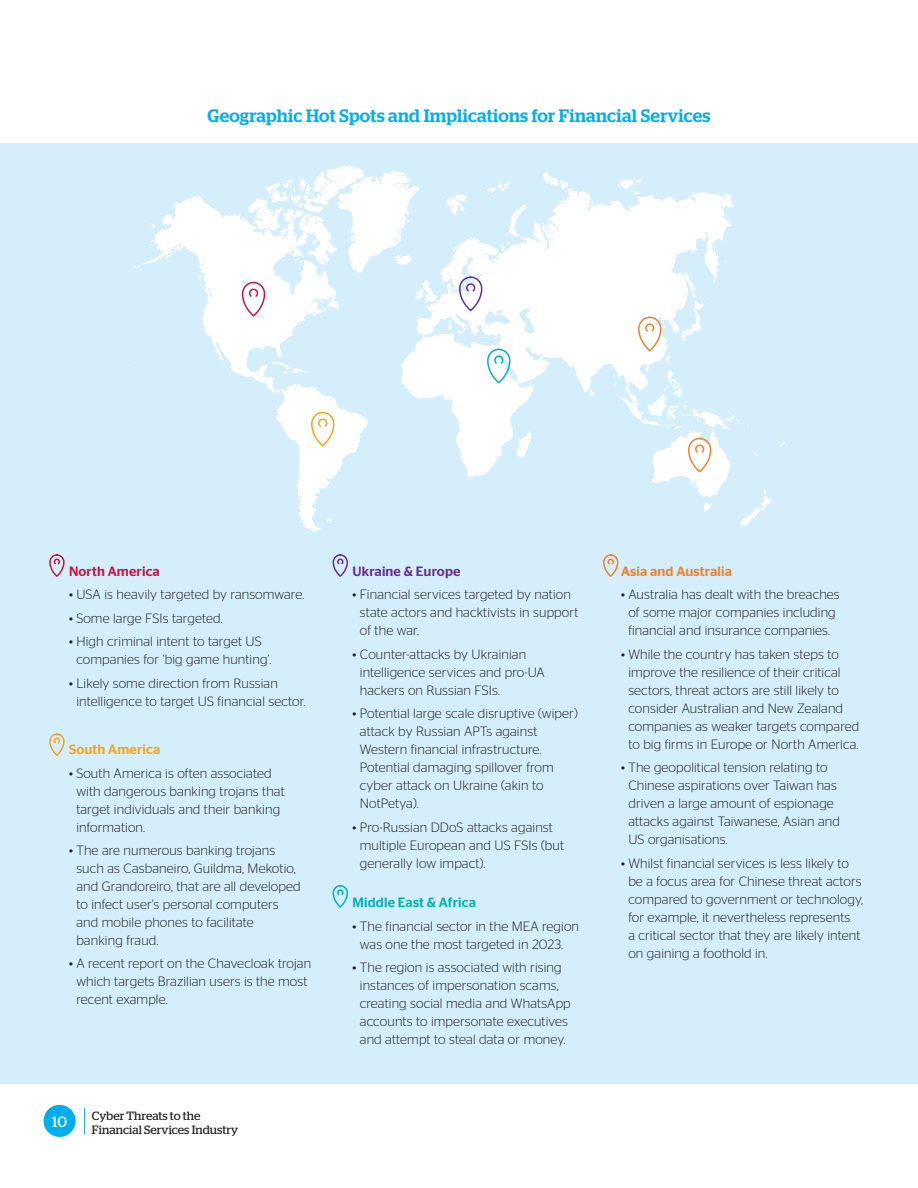
<style>
.page{position:relative;width:918px;height:1188px;background:#fff}
.page>*{position:absolute;margin:0;border:0;box-sizing:border-box;transform-origin:0 0}
.t1{font:500 18px "Stag";letter-spacing:.015em;color:#00aeef}
.t2{font:15px "Stag";color:#fff}
.t3{font:300 13.5px/18px "Stag Sans";letter-spacing:.01em;color:#231f20}
.t4{font:500 13.5px "Stag Sans";letter-spacing:.01em;color:#00b2b9}
.t5{font:500 13.5px "Stag Sans";letter-spacing:.01em;color:#f47f2a}
.t6{font:500 13.5px "Stag Sans";letter-spacing:.01em;color:#692c91}
.t7{font:500 13.5px "Stag Sans";letter-spacing:.01em;color:#cd123d}
.t8{font:500 13.5px "Stag Sans";letter-spacing:.01em;color:#f9a31b}
.t9{font:12px/14.4px "Stag";letter-spacing:.005em;color:#231f20}
</style>
<div class="page">
<div style="left:44px;top:1105px;width:32px;height:32px;background:#00aeef;border-radius:50%"></div>
<svg style="left:84px;top:1108px;width:1px;height:26px"></svg>
<div style="left:0;top:143px;width:918px;height:940px;background:#d4effb"></div>
<svg style="left:400px;top:190px;width:334px;height:287px;fill:#fff"></svg>
<svg style="left:143px;top:196px;width:225px;height:336px"></svg>
<svg style="left:516px;top:431px;width:16px;height:27px"></svg>
<svg style="left:415px;top:280px;width:22px;height:24px"></svg>
<svg style="left:590px;top:389px;width:5px;height:8px"></svg>
<svg style="left:199px;top:275px;width:3px;height:7px"></svg>
<svg style="left:150px;top:223px;width:5px;height:5px"></svg>
<svg style="left:486px;top:181px;width:24px;height:12px"></svg>
<svg style="left:507px;top:205px;width:20px;height:40px"></svg>
<svg style="left:271px;top:362px;width:38px;height:12px"></svg>
<svg style="left:779px;top:442px;width:6px;height:5px"></svg>
<svg style="left:317px;top:296px;width:23px;height:15px"></svg>
<svg style="left:133px;top:265px;width:7px;height:4px"></svg>
<svg style="left:618px;top:179px;width:24px;height:16px"></svg>
<svg style="left:446px;top:194px;width:21px;height:22px"></svg>
<svg style="left:165px;top:253px;width:7px;height:6px"></svg>
<svg style="left:543px;top:172px;width:30px;height:18px"></svg>
<svg style="left:248px;top:165px;width:172px;height:109px"></svg>
<svg style="left:494px;top:336px;width:5px;height:3px"></svg>
<svg style="left:448px;top:320px;width:3px;height:10px"></svg>
<svg style="left:241px;top:281px;width:25px;height:37px"></svg>
<svg style="left:49px;top:554px;width:16px;height:23px"></svg>
<svg style="left:49px;top:733px;width:16px;height:23px"></svg>
<svg style="left:332px;top:554px;width:16px;height:23px"></svg>
<svg style="left:332px;top:885px;width:16px;height:23px"></svg>
<svg style="left:603px;top:554px;width:16px;height:23px"></svg>
<svg style="left:310px;top:411px;width:25px;height:37px"></svg>
<svg style="left:458px;top:276px;width:25px;height:37px"></svg>
<svg style="left:486px;top:348px;width:25px;height:37px"></svg>
<svg style="left:615px;top:270px;width:157px;height:258px"></svg>
<p class="t1" style="left:207px;top:105px;width:505px">Geographic Hot Spots and Implications for Financial Services</p>
<p class="t7" style="left:69px;top:564px;width:92px">North America</p>
<p class="t3" style="left:69px;top:586px;width:237px">• USA is heavily targeted by ransomware.</p>
<p class="t3" style="left:69px;top:609px;width:155px">• Some large FSIs targeted.</p>
<p class="t3" style="left:76px;top:632px;width:197px;text-indent:-7px">• High criminal intent to target US companies for ‘big game hunting’.</p>
<p class="t3" style="left:76px;top:674px;width:231px;text-indent:-7px">• Likely some direction from Russian intelligence to target US financial sector.</p>
<p class="t8" style="left:69px;top:742px;width:93px">South America</p>
<p class="t3" style="left:76px;top:764px;width:210px;text-indent:-7px">• South America is often associated with dangerous banking trojans that target individuals and their banking information.</p>
<p class="t3" style="left:76px;top:841px;width:226px;text-indent:-7px">• The are numerous banking trojans such as Casbaneiro, Guildma, Mekotio, and Grandoreiro, that are all developed to infect user’s personal computers and mobile phones to facilitate banking fraud.</p>
<p class="t3" style="left:76px;top:955px;width:236px;text-indent:-7px">• A recent report on the Chavecloak trojan which targets Brazilian users is the most recent example.</p>
<p class="t2" style="left:52px;top:1113px;width:17px">10</p>
<p class="t9" style="left:92px;top:1108px;width:148px">Cyber Threats to the<br>Financial Services Industry</p>
<p class="t6" style="left:352px;top:564px;width:109px">Ukraine &amp; Europe</p>
<p class="t3" style="left:360px;top:586px;width:220px;text-indent:-7px">• Financial services targeted by nation state actors and hacktivists in support of the war.</p>
<p class="t3" style="left:360px;top:645px;width:186px;text-indent:-7px">• Counter-attacks by Ukrainian intelligence services and pro-UA hackers on Russian FSIs.</p>
<p class="t3" style="left:360px;top:704px;width:219px;text-indent:-7px">• Potential large scale disruptive (wiper) attack by Russian APTs against<br>Western financial infrastructure.<br>Potential damaging spillover from cyber attack on Ukraine (akin to<br>NotPetya).</p>
<p class="t3" style="left:360px;top:818px;width:206px;text-indent:-7px">• Pro-Russian DDoS attacks against multiple European and US FSIs (but generally low impact).</p>
<p class="t4" style="left:352px;top:895px;width:125px">Middle East &amp; Africa</p>
<p class="t3" style="left:360px;top:917px;width:221px;text-indent:-7px">• The financial sector in the MEA region was one the most targeted in 2023.</p>
<p class="t3" style="left:360px;top:958px;width:212px;text-indent:-7px">• The region is associated with rising instances of impersonation scams, creating social media and WhatsApp accounts to impersonate executives and attempt to steal data or money.</p>
<p class="t5" style="left:621px;top:564px;width:112px">Asia and Australia</p>
<p class="t3" style="left:621px;top:586px;width:220px;text-align:center">• Australia has dealt with the breaches of some major companies including financial and insurance companies.</p>
<p class="t3" style="left:628px;top:645px;width:232px;text-indent:-7px">• While the country has taken steps to improve the resilience of their critical sectors, threat actors are still likely to consider Australian and New Zealand companies as weaker targets compared to big firms in Europe or North America.</p>
<p class="t3" style="left:628px;top:758px;width:213px;text-indent:-7px">• The geopolitical tension relating to Chinese aspirations over Taiwan has driven a large amount of espionage attacks against Taiwanese, Asian and US organisations.</p>
<p class="t3" style="left:628px;top:854px;width:236px;text-indent:-7px">• Whilst financial services is less likely to be a focus area for Chinese threat actors compared to government or technology, for example, it nevertheless represents<br>a critical sector that they are likely intent on gaining a foothold in.</p>
</div>
